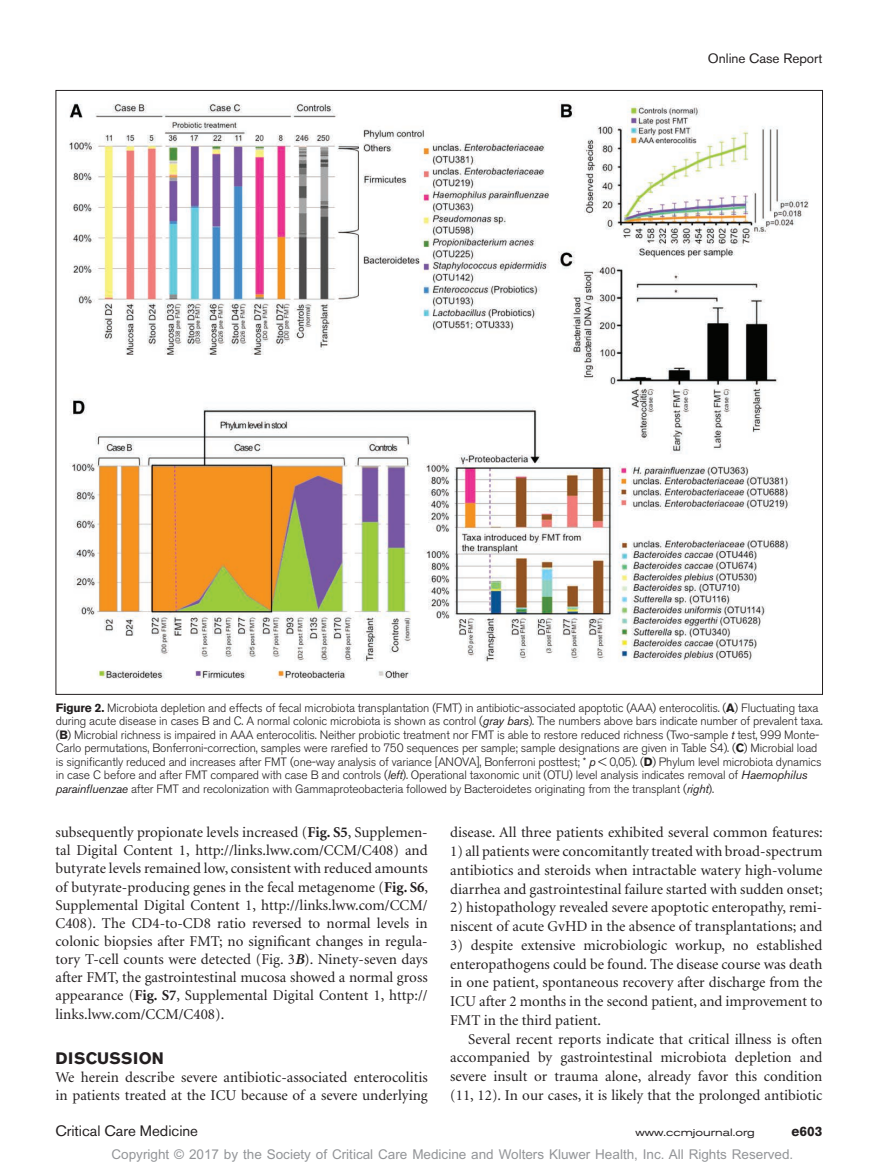
<style>
.page{position:relative;width:878px;height:1175px;background:#fff}
.page>*{position:absolute;margin:0;border:0;box-sizing:border-box;transform-origin:0 0}
.t1{font:700 16.5px "Akzidenz Grotesk BE";letter-spacing:.02em;color:#231f20}
.t2{font:15px/18.1px "Minion";color:#231f20;text-align:justify}
.t3{font:15px "Akzidenz Grotesk BE";color:#231f20}
.t4{font:13.5px "Arial MT Std";color:#939598}
.t5{font:13.5px "Akzidenz Grotesk BE";color:#231f20}
.t6{font:700 13.5px "Akzidenz Grotesk BE";color:#231f20}
.t7{font:300 12px/13.5px "Akzidenz Grotesk BE";letter-spacing:-.015em;color:#231f20}
.t8{font:expanded 10.5px "Akzidenz Grotesk BE";color:#231f20}
.s1{font-weight:700}
.s2{font-weight:400;font-style:italic}
.s3{font-weight:700;font-style:italic}
</style>
<div class="page">
<svg style="left:55px;top:90px;width:768px;height:605px"></svg>
<p class="t5" style="left:708px;top:50px;width:116px">Online Case Report</p>
<p class="t7" style="left:56px;top:701px;width:768px"><span class="s1">Figure 2.</span> Microbiota depletion and effects of fecal microbiota transplantation (FMT) in antibiotic-associated apoptotic (AAA) enterocolitis. (<span class="s1">A</span>) Fluctuating taxa during acute disease in cases B and C. A normal colonic microbiota is shown as control (<span class="s2">gray bars</span>). The numbers above bars indicate number of prevalent taxa. (<span class="s1">B</span>) Microbial richness is impaired in AAA enterocolitis. Neither probiotic treatment nor FMT is able to restore reduced richness (Two-sample <span class="s2">t</span> test, 999 Monte-Carlo permutations, Bonferroni-correction, samples were rarefied to 750 sequences per sample; sample designations are given in Table S4). (<span class="s1">C</span>) Microbial load is significantly reduced and increases after FMT (one-way analysis of variance [ANOVA], Bonferroni posttest; * <span class="s2">p</span> &lt; 0,05). (<span class="s1">D</span>) Phylum level microbiota dynamics in case C before and after FMT compared with case B and controls (<span class="s2">left</span>). Operational taxonomic unit (OTU) level analysis indicates removal of <span class="s2">Haemophilus parainfluenzae</span> after FMT and recolonization with Gammaproteobacteria followed by Bacteroidetes originating from the transplant (<span class="s2">right</span>).</p>
<p class="t2" style="left:56px;top:823px;width:374px">subsequently propionate levels increased (<span class="s1">Fig. S5</span>, Supplemen&shy;tal Digital Content 1, http://links.lww.com/CCM/C408) and butyrate levels remained low, consistent with reduced amounts of butyrate-producing genes in the fecal metagenome (<span class="s1">Fig. S6</span>, Supplemental Digital Content 1, http://links.lww.com/CCM/ C408). The CD4-to-CD8 ratio reversed to normal levels in colonic biopsies after FMT; no significant changes in regula&shy;tory T-cell counts were detected (Fig. 3<span class="s3">B</span>). Ninety-seven days after FMT, the gastrointestinal mucosa showed a normal gross appearance (<span class="s1">Fig. S7</span>, Supplemental Digital Content 1, http:// links.lww.com/CCM/C408).</p>
<p class="t1" style="left:56px;top:1048px;width:110px">DISCUSSION</p>
<p class="t2" style="left:56px;top:1068px;width:374px">We herein describe severe antibiotic-associated enterocolitis in patients treated at the ICU because of a severe underlying</p>
<p class="t2" style="left:450px;top:823px;width:374px">disease. All three patients exhibited several common features:</p>
<p class="t2" style="left:450px;top:842px;width:374px;line-height:18.8px">1) all patients were concomitantly treated with broad-spectrum antibiotics and steroids when intractable watery high-volume diarrhea and gastrointestinal failure started with sudden onset;</p>
<p class="t2" style="left:450px;top:898px;width:373px;line-height:18.8px">2) histopathology revealed severe apoptotic enteropathy, remi&shy;niscent of acute GvHD in the absence of transplantations; and</p>
<p class="t2" style="left:450px;top:936px;width:374px;line-height:18.8px">3) despite extensive microbiologic workup, no established enteropathogens could be found. The disease course was death in one patient, spontaneous recovery after discharge from the ICU after 2 months in the second patient, and improvement to FMT in the third patient.</p>
<p class="t2" style="left:450px;top:1030px;width:374px;line-height:18.8px;text-indent:18px">Several recent reports indicate that critical illness is often accompanied by gastrointestinal microbiota depletion and severe insult or trauma alone, already favor this condition (11, 12). In our cases, it is likely that the prolonged antibiotic</p>
<p class="t3" style="left:56px;top:1121px;width:144px">Critical Care Medicine</p>
<p class="t8" style="left:635px;top:1126px;width:121px">www.ccmjournal.org</p>
<p class="t6" style="left:791px;top:1123px;width:32px">e603</p>
<p class="t4" style="left:111px;top:1146px;width:683px">Copyright © 2017 by the Society of Critical Care Medicine and Wolters Kluwer Health, Inc. All Rights Reserved.</p>
</div>
